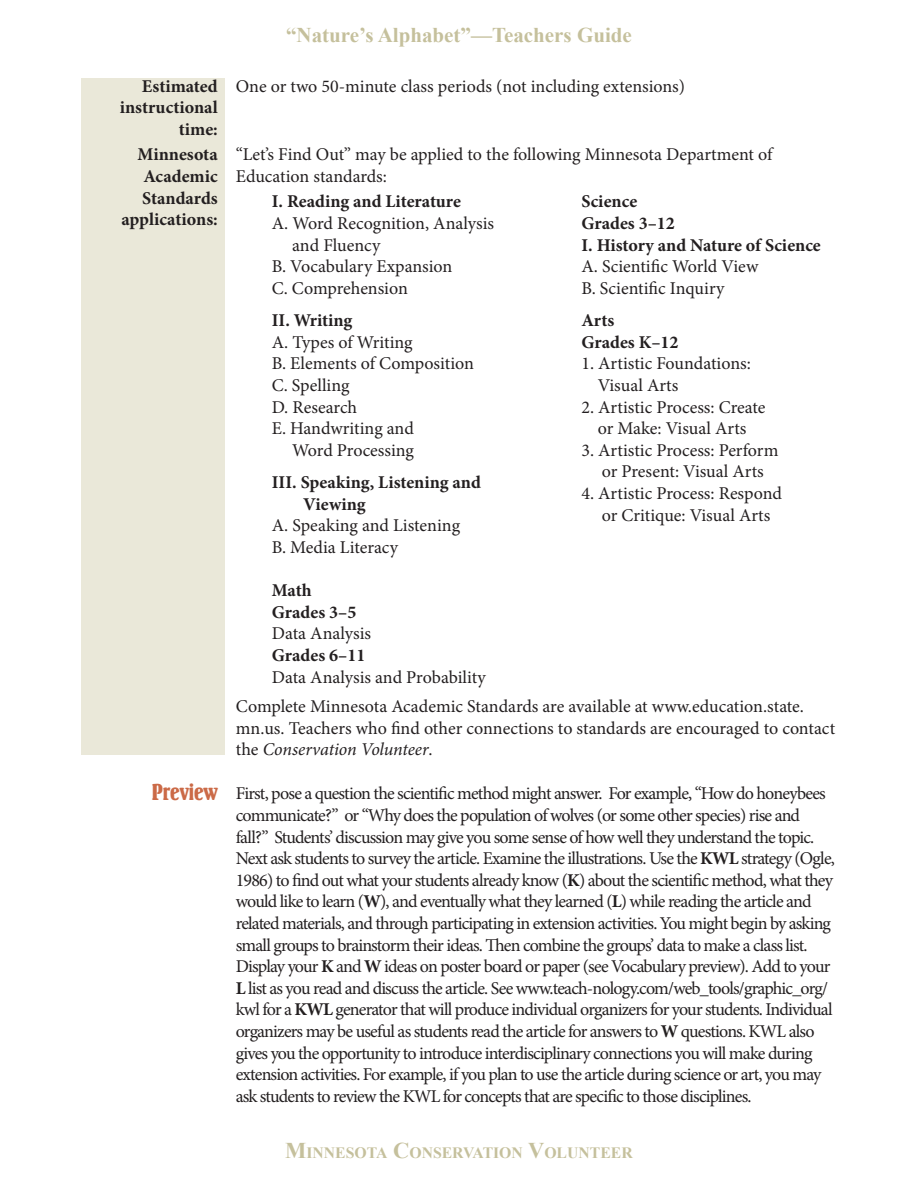
<style>
.page{position:relative;width:918px;height:1188px;background:#fff}
.page>*{position:absolute;margin:0;border:0;box-sizing:border-box;transform-origin:0 0}
.subhead{font:24px "Springfield D";color:#cb6a47}
.t1{font:700 21px "Times New Roman";color:#c5c09c}
.lines{font:18px/21.6px "Minion Pro";letter-spacing:-.045em;color:#231f20}
.bullets{font:18px "Minion Pro";color:#231f20}
.bullets-2{font:700 18px/21.6px "Minion Pro";color:#231f20;text-align:right}
.lines-2{font:18px/21.6px "Minion Pro";letter-spacing:-.005em;color:#231f20}
.body_text2{font:18px/21.6px "Minion Pro";color:#231f20}
.t2{font:700 15.75px "Times New Roman";color:#c5c09c}
.s1{font-style:italic}
.s2{font-weight:700}
.s3{font-size:22.5px}
</style>
<div class="page">
<div style="left:81px;top:79px;width:144px;height:676px;background:#eae8d9"></div>
<p class="t1" style="left:286px;top:21px;width:347px">“Nature’s Alphabet”—Teachers Guide</p>
<p class="bullets-2" style="left:120px;top:75px;width:99px">Estimated instructional time:</p>
<p class="body_text2" style="left:236px;top:75px;width:451px">One or two 50-minute class periods (not including extensions)</p>
<p class="body_text2" style="left:236px;top:144px;width:538px">“Let’s Find Out” may be applied to the following Minnesota Department of<br>Education standards:</p>
<p class="bullets-2" style="left:121px;top:144px;width:98px">Minnesota<br>Academic<br>Standards applications:</p>
<p class="bullets-2" style="left:272px;top:191px;width:191px">I. Reading and Literature</p>
<p class="bullets" style="left:272px;top:211px;width:224px">A. Word Recognition, Analysis</p>
<p class="bullets" style="left:292px;top:233px;width:90px">and Fluency</p>
<p class="bullets" style="left:272px;top:254px;width:182px">B. Vocabulary Expansion</p>
<p class="bullets" style="left:272px;top:276px;width:138px">C. Comprehension</p>
<p class="bullets-2" style="left:272px;top:309px;width:82px">II. Writing</p>
<p class="bullets" style="left:272px;top:330px;width:142px">A. Types of Writing</p>
<p class="bullets" style="left:272px;top:352px;width:204px">B. Elements of Composition</p>
<p class="bullets" style="left:272px;top:373px;width:79px">C. Spelling</p>
<p class="bullets" style="left:272px;top:395px;width:87px">D. Research</p>
<p class="bullets" style="left:272px;top:416px;width:144px">E. Handwriting and</p>
<p class="bullets" style="left:292px;top:438px;width:123px">Word Processing</p>
<p class="bullets-2" style="left:303px;top:471px;width:179px;text-align:left;text-indent:-32px">III. Speaking, Listening and<br>Viewing</p>
<p class="bullets" style="left:272px;top:514px;width:190px">A. Speaking and Listening</p>
<p class="bullets" style="left:272px;top:535px;width:128px">B. Media Literacy</p>
<p class="bullets-2" style="left:272px;top:579px;width:41px">Math</p>
<p class="bullets-2" style="left:272px;top:601px;width:86px">Grades 3–5</p>
<p class="bullets" style="left:272px;top:622px;width:101px">Data Analysis</p>
<p class="bullets-2" style="left:272px;top:644px;width:95px">Grades 6–11</p>
<p class="bullets" style="left:272px;top:665px;width:215px">Data Analysis and Probability</p>
<p class="bullets-2" style="left:581px;top:191px;width:57px">Science</p>
<p class="bullets-2" style="left:581px;top:212px;width:95px">Grades 3–12</p>
<p class="bullets-2" style="left:581px;top:234px;width:241px">I. History and Nature of Science</p>
<p class="bullets" style="left:581px;top:254px;width:178px">A. Scientific World View</p>
<p class="bullets" style="left:581px;top:276px;width:145px">B. Scientific Inquiry</p>
<p class="bullets-2" style="left:581px;top:309px;width:35px">Arts</p>
<p class="bullets-2" style="left:581px;top:331px;width:99px">Grades K–12</p>
<p class="bullets" style="left:581px;top:352px;width:171px">1. Artistic Foundations:</p>
<p class="bullets" style="left:598px;top:373px;width:82px">Visual Arts</p>
<p class="bullets" style="left:581px;top:395px;width:186px">2. Artistic Process: Create</p>
<p class="bullets" style="left:598px;top:416px;width:150px">or Make: Visual Arts</p>
<p class="bullets" style="left:581px;top:438px;width:199px">3. Artistic Process: Perform</p>
<p class="bullets" style="left:602px;top:460px;width:164px">or Present: Visual Arts</p>
<p class="bullets" style="left:581px;top:481px;width:202px">4. Artistic Process: Respond</p>
<p class="bullets" style="left:602px;top:503px;width:170px">or Critique: Visual Arts</p>
<p class="lines-2" style="left:236px;top:696px;width:601px">Complete Minnesota Academic Standards are available at www.education.state. mn.us. Teachers who find other connections to standards are encouraged to contact the <span class="s1">Conservation Volunteer</span>.</p>
<p class="subhead" style="left:152px;top:780px;width:68px">Preview</p>
<p class="lines" style="left:236px;top:783px;width:601px">First, pose a question the scientific method might answer. For example, “How do honeybees communicate?” or “Why does the population of wolves (or some other species) rise and fall?” Students’ discussion may give you some sense of how well they understand the topic.<br>Next ask students to survey the article. Examine the illustrations. Use the <span class="s2">KWL</span> strategy (Ogle, 1986) to find out what your students already know (<span class="s2">K</span>) about the scientific method, what they would like to learn (<span class="s2">W</span>), and eventually what they learned (<span class="s2">L</span>) while reading the article and related materials, and through participating in extension activities. You might begin by asking small groups to brainstorm their ideas. Then combine the groups’ data to make a class list.<br>Display your <span class="s2">K</span> and <span class="s2">W</span> ideas on poster board or paper (see Vocabulary preview). Add to your <span class="s2">L</span> list as you read and discuss the article. See www.teach-nology.com/web_tools/graphic_org/ kwl for a <span class="s2">KWL</span> generator that will produce individual organizers for your students. Individual organizers may be useful as students read the article for answers to <span class="s2">W</span> questions. KWL also gives you the opportunity to introduce interdisciplinary connections you will make during extension activities. For example, if you plan to use the article during science or art, you may ask students to review the KWL for concepts that are specific to those disciplines.</p>
<p class="t2" style="left:285px;top:1142px;width:349px"><span class="s3">M</span>INNESOTA <span class="s3">C</span>ONSERVATION <span class="s3">V</span>OLUNTEER</p>
</div>
